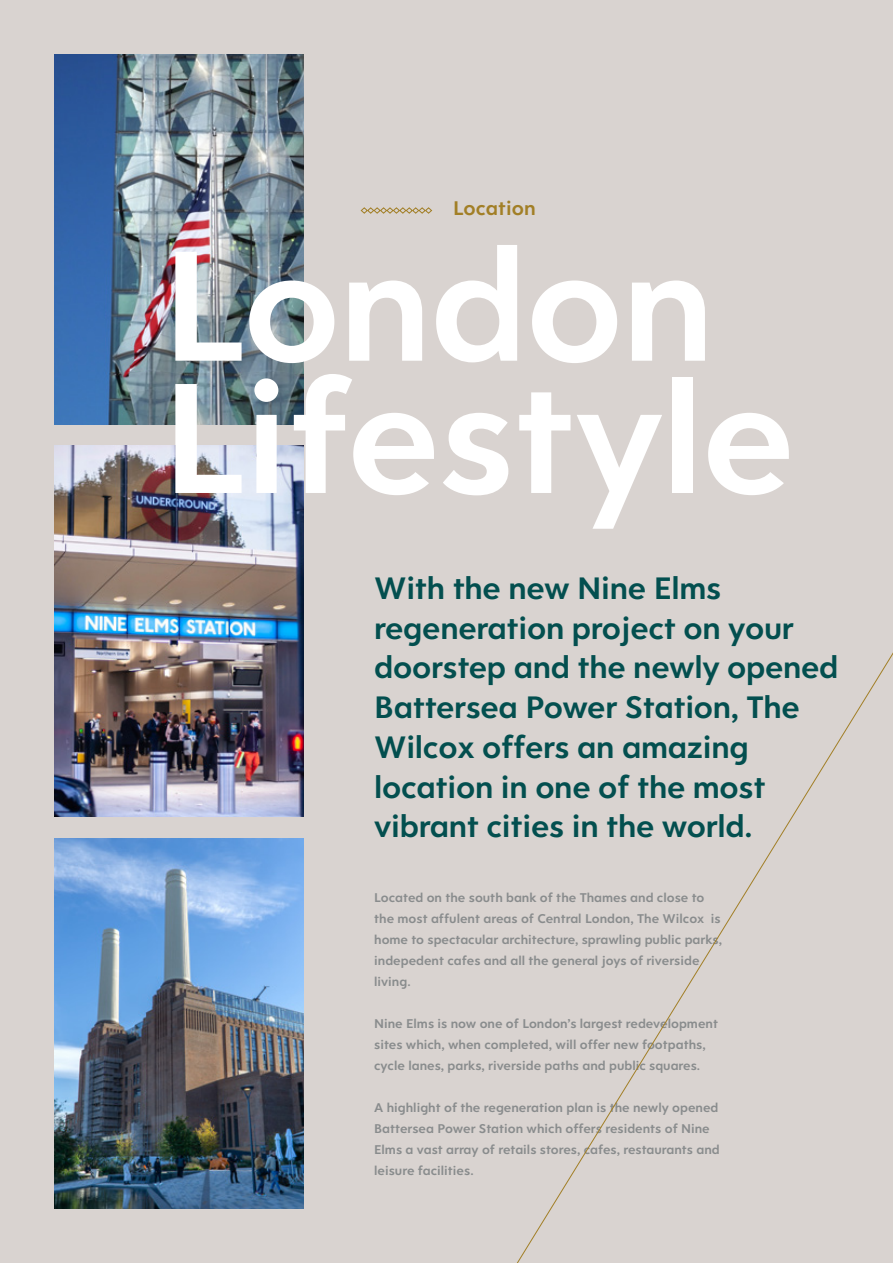
<style>
.page{position:relative;width:893px;height:1263px;background:#d9d3d0}
.page>*{position:absolute;margin:0;border:0;box-sizing:border-box;transform-origin:0 0}
.t1{font:166.8px "Clarika Pro Geo Dm";letter-spacing:-.01em;color:#fff}
.t2{font:33px/39.8px "Clarika Pro Geo Dm";letter-spacing:-.01em;color:#034f4f}
.t3{font:21px "Clarika Pro Geo Dm";color:#a27f26}
.t4{font:13.5px/21px "Clarika Pro Geo Dm";color:#898c8d}
</style>
<div class="page">
<img style="left:54px;top:838px;width:250px;height:371px">
<img style="left:54px;top:54px;width:250px;height:371px">
<img style="left:54px;top:446px;width:250px;height:370px">
<svg style="left:361px;top:207px;width:71px;height:7px"></svg>
<p class="t3" style="left:453px;top:195px;width:84px">Location</p>
<p class="t1" style="left:162px;top:201px;width:554px">London</p>
<p class="t1" style="left:162px;top:333px;width:635px">Lifestyle</p>
<p class="t2" style="left:374px;top:567px;width:466px">With the new Nine Elms regeneration project on your doorstep and the newly opened<br>Battersea Power Station, The<br>Wilcox offers an amazing location in one of the most vibrant cities in the world.</p>
<p class="t4" style="left:374px;top:887px;width:349px">Located on the south bank of the Thames and close to the most affulent areas of Central London, The Wilcox is home to spectacular architecture, sprawling public parks, indepedent cafes and all the general joys of riverside living.</p>
<p class="t4" style="left:374px;top:1013px;width:345px">Nine Elms is now one of London’s largest redevelopment sites which, when completed, will offer new footpaths, cycle lanes, parks, riverside paths and public squares.</p>
<p class="t4" style="left:374px;top:1097px;width:347px">A highlight of the regeneration plan is the newly opened Battersea Power Station which offers residents of Nine Elms a vast array of retails stores, cafes, restaurants and leisure facilities.</p>
</div>
